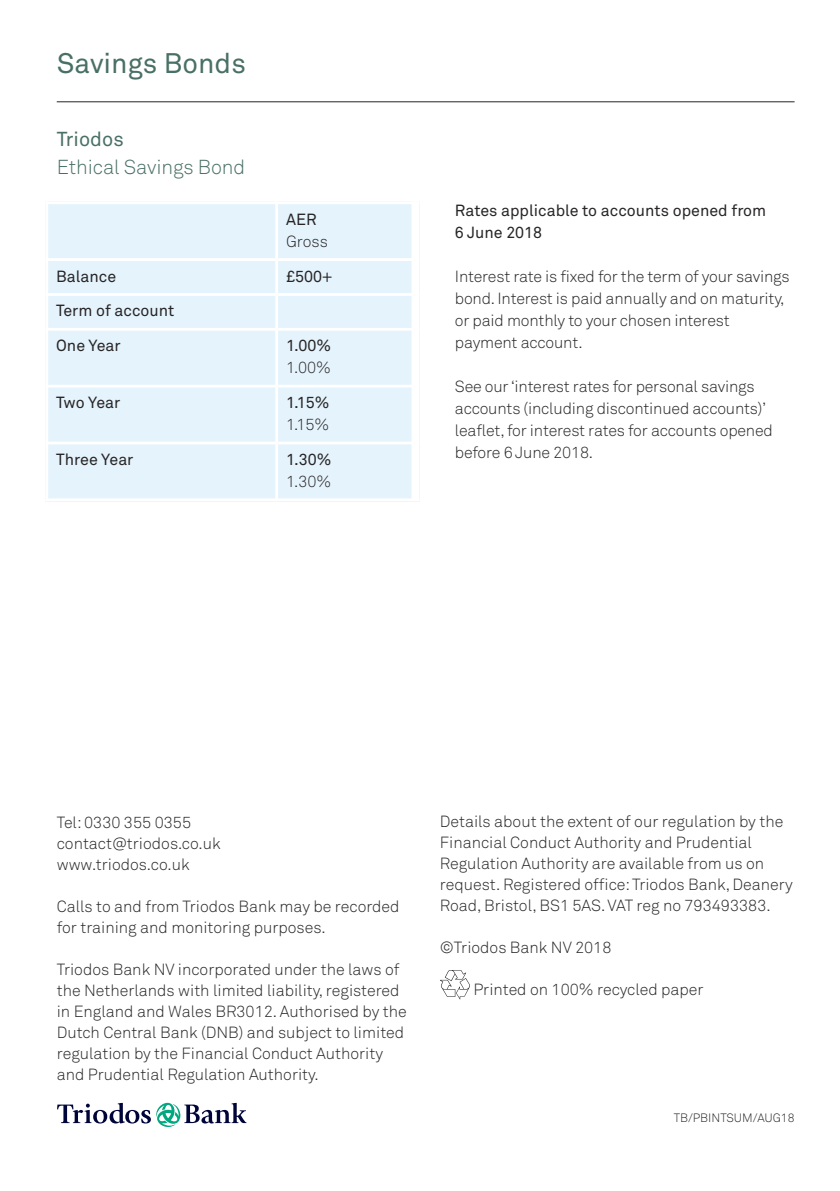
<style>
.page{position:relative;width:840px;height:1191px;background:#fff}
.page>*{position:absolute;margin:0;border:0;box-sizing:border-box;transform-origin:0 0}
.t1{font:28px "Akkurat";color:#497066}
.t2{font:300 20px "Akkurat";letter-spacing:-.005em;color:#497066}
.t3{font:20px "Akkurat";color:#497066}
.t4{font:300 16px/21px "Akkurat";color:#272526}
.t5{font:16px/22px "Akkurat";color:#272526}
.t6{font:300 12px "Akkurat";color:#272526}
</style>
<div class="page">
<hr style="left:57px;top:101px;width:737px;height:1px;background:#272526">
<div style="left:45px;top:201px;width:231px;height:59px;background:#e5f3fc"></div>
<div style="left:276px;top:201px;width:143px;height:59px;background:#e5f3fc"></div>
<div style="left:45px;top:260px;width:231px;height:34px;background:#e5f3fc"></div>
<div style="left:276px;top:260px;width:143px;height:34px;background:#e5f3fc"></div>
<div style="left:45px;top:294px;width:231px;height:35px;background:#e5f3fc"></div>
<div style="left:276px;top:294px;width:143px;height:35px;background:#e5f3fc"></div>
<div style="left:45px;top:329px;width:231px;height:57px;background:#e5f3fc"></div>
<div style="left:276px;top:329px;width:143px;height:57px;background:#e5f3fc"></div>
<div style="left:45px;top:386px;width:231px;height:57px;background:#e5f3fc"></div>
<div style="left:276px;top:386px;width:143px;height:57px;background:#e5f3fc"></div>
<div style="left:45px;top:443px;width:231px;height:58px;background:#e5f3fc"></div>
<div style="left:276px;top:443px;width:143px;height:58px;background:#e5f3fc"></div>
<hr style="left:45px;top:201px;width:3px;height:300px;background:#fff">
<hr style="left:275px;top:201px;width:3px;height:300px;background:#fff">
<div style="left:411px;top:201px;width:8px;height:300px;background:#fff"></div>
<hr style="left:45px;top:201px;width:374px;height:3px;background:#fff">
<hr style="left:45px;top:258px;width:374px;height:3px;background:#fff">
<hr style="left:45px;top:293px;width:374px;height:3px;background:#fff">
<hr style="left:45px;top:328px;width:374px;height:3px;background:#fff">
<hr style="left:45px;top:385px;width:374px;height:2px;background:#fff">
<hr style="left:45px;top:441px;width:374px;height:3px;background:#fff">
<hr style="left:45px;top:498px;width:374px;height:3px;background:#fff">
<svg style="left:440px;top:970px;width:29px;height:29px"></svg>
<svg style="left:57px;top:1102px;width:189px;height:25px"></svg>
<h1 class="t1" style="left:57px;top:53px;width:190px">Savings Bonds</h1>
<p class="t3" style="left:57px;top:132px;width:68px">Triodos</p>
<p class="t2" style="left:57px;top:160px;width:190px">Ethical Savings Bond</p>
<p class="t5" style="left:286px;top:210px;width:32px">AER</p>
<p class="t4" style="left:286px;top:232px;width:43px">Gross</p>
<p class="t5" style="left:56px;top:267px;width:61px">Balance</p>
<p class="t5" style="left:286px;top:267px;width:48px">£500+</p>
<p class="t5" style="left:56px;top:295px;width:120px;line-height:34.8px">Term of account<br>One Year</p>
<p class="t5" style="left:286px;top:336px;width:46px">1.00%</p>
<p class="t4" style="left:286px;top:359px;width:46px">1.00%</p>
<p class="t5" style="left:56px;top:393px;width:65px">Two Year</p>
<p class="t5" style="left:286px;top:393px;width:45px">1.15%</p>
<p class="t4" style="left:286px;top:415px;width:45px">1.15%</p>
<p class="t5" style="left:56px;top:450px;width:79px">Three Year</p>
<p class="t5" style="left:286px;top:450px;width:47px">1.30%</p>
<p class="t4" style="left:286px;top:472px;width:47px">1.30%</p>
<p class="t5" style="left:454px;top:201px;width:312px">Rates applicable to accounts opened from<br>6 June 2018</p>
<p class="t4" style="left:454px;top:267px;width:336px;line-height:22px">Interest rate is fixed for the term of your savings bond. Interest is paid annually and on maturity, or paid monthly to your chosen interest payment account.</p>
<p class="t4" style="left:454px;top:377px;width:319px;line-height:22px">See our ‘interest rates for personal savings accounts (including discontinued accounts)’ leaflet,for interest rates for accounts opened before 6 June 2018.</p>
<p class="t4" style="left:57px;top:813px;width:165px">Tel: 0330 355 0355 contact@triodos.co.uk www.triodos.co.uk</p>
<p class="t4" style="left:57px;top:897px;width:344px">Calls to and from Triodos Bank may be recorded for training and monitoring purposes.</p>
<p class="t4" style="left:57px;top:960px;width:351px">Triodos Bank NV incorporated under the laws of the Netherlands with limited liability, registered in England and Wales BR3012. Authorised by the Dutch Central Bank (DNB) and subject to limited regulation by the Financial Conduct Authority and Prudential Regulation Authority.</p>
<p class="t4" style="left:439px;top:813px;width:354px">Details about the extent of our regulation by the Financial Conduct Authority and Prudential Regulation Authority are available from us on request. Registered office:Triodos Bank, Deanery Road, Bristol, BS1 5AS. VAT reg no 793493383.</p>
<p class="t4" style="left:439px;top:939px;width:173px">©Triodos Bank NV 2018</p>
<p class="t4" style="left:473px;top:981px;width:231px">Printed on 100% recycled paper</p>
<p class="t6" style="left:673px;top:1113px;width:122px">TB/PBINTSUM/AUG18</p>
</div>
